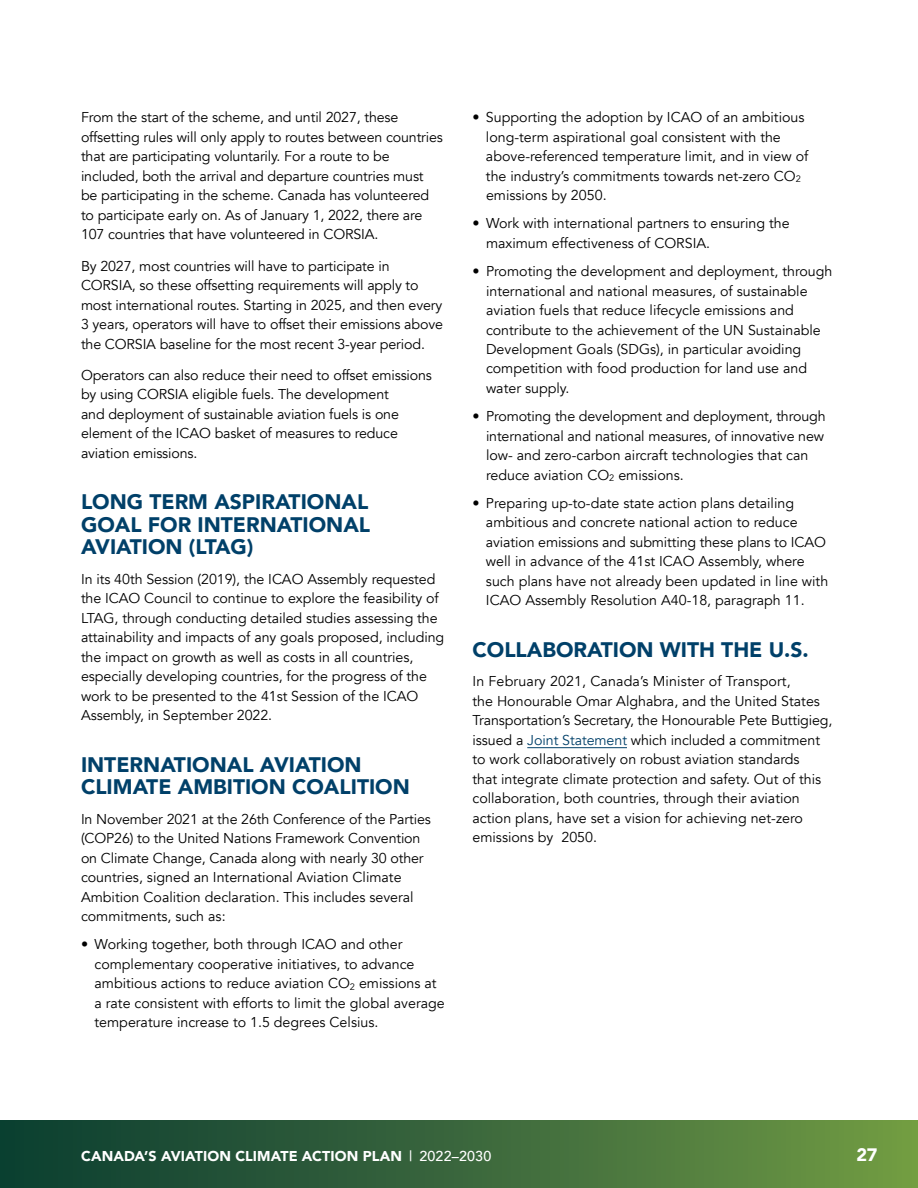
<style>
.page{position:relative;width:918px;height:1188px;background:#fff}
.page>*{position:absolute;margin:0;border:0;box-sizing:border-box;transform-origin:0 0}
.t1{font:900 21px/22.5px "Avenir";color:#004069;text-align:justify}
.t2{font:900 18px "Avenir";color:#fff}
.t3{font:14.25px/19.5px "Avenir";letter-spacing:-.005em;color:#000}
.t4{font:900 14.25px "Avenir";letter-spacing:.01em;color:#fff}
.s1{color:#004069}
.s2{font-weight:500}
</style>
<div class="page">
<hr style="left:527px;top:747px;width:100px;height:1px;background:#004069">
<div style="left:0;top:1120px;width:918px;height:68px;background:linear-gradient(to right,#083a32,#709944)"></div>
<p class="t3" style="left:81px;top:108px;width:364px">From the start of the scheme, and until 2027, these offsetting rules will only apply to routes between countries that are participating voluntarily. For a route to be included, both the arrival and departure countries must be participating in the scheme. Canada has volunteered to participate early on. As of January 1, 2022, there are 107 countries that have volunteered in CORSIA.</p>
<p class="t3" style="left:81px;top:256px;width:364px">By 2027, most countries will have to participate in CORSIA, so these offsetting requirements will apply to most international routes. Starting in 2025, and then every 3 years, operators will have to offset their emissions above the CORSIA baseline for the most recent 3-year period.</p>
<p class="t3" style="left:81px;top:366px;width:353px">Operators can also reduce their need to offset emissions by using CORSIA eligible fuels. The development<br>and deployment of sustainable aviation fuels is one element of the ICAO basket of measures to reduce aviation emissions.</p>
<h1 class="t1" style="left:81px;top:490px;width:291px">LONG TERM ASPIRATIONAL GOAL FOR INTERNATIONAL AVIATION (LTAG)</h1>
<p class="t3" style="left:81px;top:569px;width:365px">In its 40th Session (2019), the ICAO Assembly requested the ICAO Council to continue to explore the feasibility of LTAG, through conducting detailed studies assessing the attainability and impacts of any goals proposed, including the impact on growth as well as costs in all countries, especially developing countries, for the progress of the work to be presented to the 41st Session of the ICAO Assembly, in September 2022.</p>
<h1 class="t1" style="left:81px;top:753px;width:330px">INTERNATIONAL AVIATION<br>CLIMATE AMBITION COALITION</h1>
<p class="t3" style="left:81px;top:809px;width:351px">In November 2021 at the 26th Conference of the Parties (COP26) to the United Nations Framework Convention on Climate Change, Canada along with nearly 30 other countries, signed an International Aviation Climate Ambition Coalition declaration. This includes several commitments, such as:</p>
<p class="t3" style="left:94px;top:935px;width:352px;text-indent:-13px">• Working together, both through ICAO and other complementary cooperative initiatives, to advance ambitious actions to reduce aviation CO<sub>2</sub> emissions at a rate consistent with efforts to limit the global average temperature increase to 1.5 degrees Celsius.</p>
<p class="t3" style="left:486px;top:108px;width:324px;text-indent:-13px">• Supporting the adoption by ICAO of an ambitious long-term aspirational goal consistent with the above-referenced temperature limit, and in view of the industry’s commitments towards net-zero CO<sub>2 </sub>emissions by 2050.</p>
<p class="t3" style="left:486px;top:214px;width:305px;text-indent:-13px">• Work with international partners to ensuring the maximum effectiveness of CORSIA.</p>
<p class="t3" style="left:486px;top:262px;width:348px;text-indent:-13px">• Promoting the development and deployment, through international and national measures, of sustainable aviation fuels that reduce lifecycle emissions and contribute to the achievement of the UN Sustainable Development Goals (SDGs), in particular avoiding competition with food production for land use and water supply.</p>
<p class="t3" style="left:486px;top:407px;width:341px;text-indent:-13px">• Promoting the development and deployment, through international and national measures, of innovative new low- and zero-carbon aircraft technologies that can reduce aviation CO<sub>2</sub> emissions.</p>
<p class="t3" style="left:486px;top:493px;width:344px;text-indent:-13px">• Preparing up-to-date state action plans detailing ambitious and concrete national action to reduce aviation emissions and submitting these plans to ICAO well in advance of the 41st ICAO Assembly, where such plans have not already been updated in line with ICAO Assembly Resolution A40-18, paragraph 11.</p>
<h1 class="t1" style="left:472px;top:638px;width:338px">COLLABORATION WITH THE U.S.</h1>
<p class="t3" style="left:472px;top:672px;width:361px">In February 2021, Canada’s Minister of Transport,<br>the Honourable Omar Alghabra, and the United States Transportation’s Secretary, the Honourable Pete Buttigieg, issued a <span class="s1">Joint Statement</span> which included a commitment to work collaboratively on robust aviation standards<br>that integrate climate protection and safety. Out of this collaboration, both countries, through their aviation action plans, have set a vision for achieving net‑zero emissions by 2050.</p>
<p class="t4" style="left:81px;top:1143px;width:412px">CANADA’S AVIATION CLIMATE ACTION PLAN <span class="s2">| 2022–2030</span></p>
<p class="t2" style="left:856px;top:1139px;width:23px">27</p>
</div>
